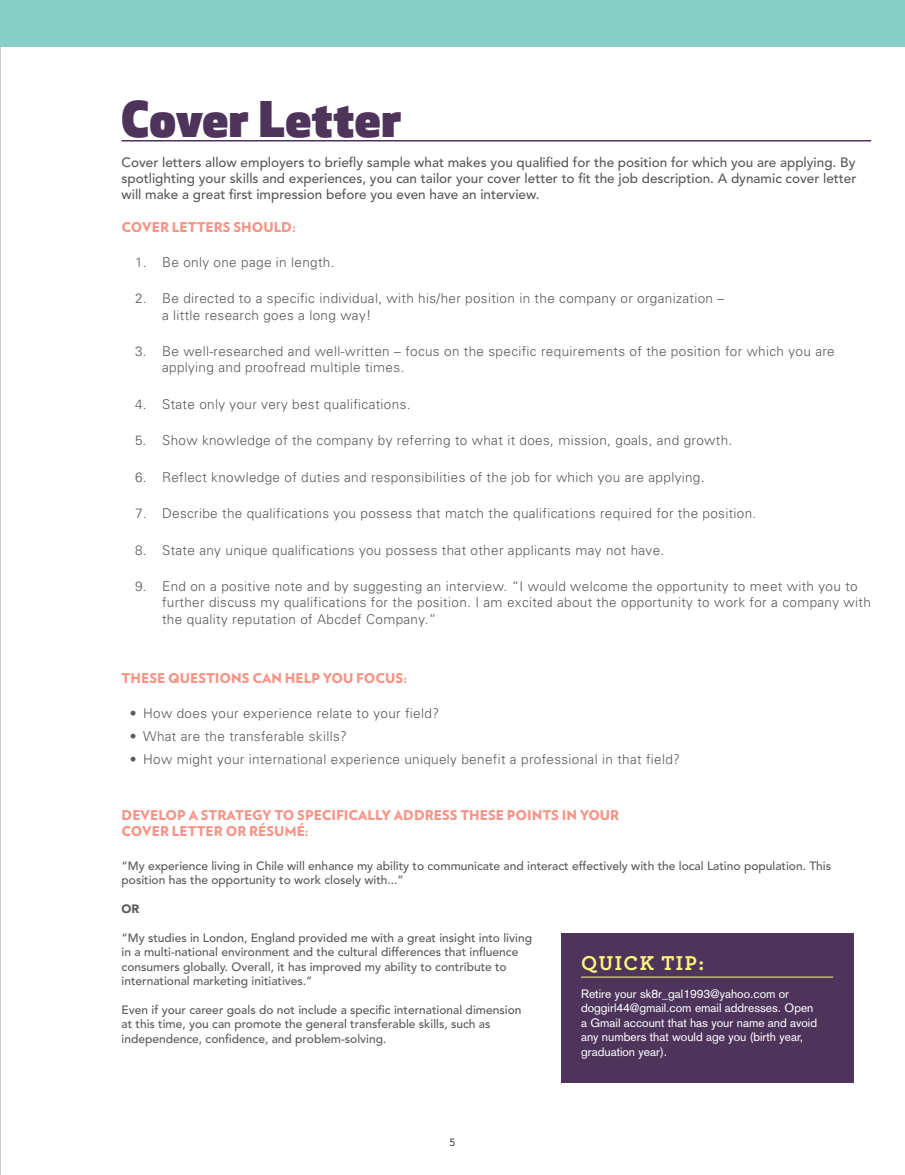
<style>
.page{position:relative;width:905px;height:1175px;background:#fff}
.page>*{position:absolute;margin:0;border:0;box-sizing:border-box;transform-origin:0 0}
.t1{font:900 48px "Apex New";letter-spacing:.025em;color:#4e345b}
.t2{font:700 21px "Archer";letter-spacing:.07em;color:#fff680}
.t3{font:300 13.5px/16.2px "Univers";letter-spacing:.025em;color:#58595b}
.t4{font:500 13.5px/16.2px "Avenir";color:#58595b;text-align:justify}
.t5{font:900 13.5px/16.2px "Verlag";color:#f69587}
.t6{font:500 12px/14.4px "Avenir";color:#58595b}
.t7{font:12px/14.4px "Akzidenz Grotesk";color:#fff}
.t8{font:900 12px "Avenir";color:#58595b}
.t9{font:10.5px "Avenir";color:#333334}
</style>
<div class="page">
<div style="left:0;top:0;width:904px;height:46px;background:#88d0c7"></div>
<hr style="left:122px;top:140px;width:749px;height:1px;background:#4e345b">
<div style="left:561px;top:933px;width:292px;height:149px;background:#4e345b"></div>
<hr style="left:581px;top:976px;width:252px;height:1px;background:#fff680">
<h1 class="t1" style="left:122px;top:88px;width:281px">Cover Letter</h1>
<p class="t4" style="left:122px;top:155px;width:736px">Cover letters allow employers to briefly sample what makes you qualified for the position for which you are applying. By spotlighting your skills and experiences, you can tailor your cover letter to fit the job description. A dynamic cover letter will make a great first impression before you even have an interview.</p>
<p class="t5" style="left:122px;top:218px;width:176px">COVER LETTERS SHOULD:</p>
<p class="t3" style="left:135px;top:254px;width:201px">1. Be only one page in length.</p>
<p class="t3" style="left:162px;top:290px;width:563px;text-indent:-27px">2. Be directed to a specific individual, with his/her position in the company or organization – a little research goes a long way!</p>
<p class="t3" style="left:162px;top:343px;width:674px;text-indent:-27px">3. Be well-researched and well-written – focus on the specific requirements of the position for which you are applying and proofread multiple times.</p>
<p class="t3" style="left:135px;top:396px;width:277px">4. State only your very best qualifications.</p>
<p class="t3" style="left:135px;top:432px;width:598px">5. Show knowledge of the company by referring to what it does, mission, goals, and growth.</p>
<p class="t3" style="left:135px;top:469px;width:571px">6. Reflect knowledge of duties and responsibilities of the job for which you are applying.</p>
<p class="t3" style="left:135px;top:505px;width:622px">7. Describe the qualifications you possess that match the qualifications required for the position.</p>
<p class="t3" style="left:135px;top:542px;width:530px">8. State any unique qualifications you possess that other applicants may not have.</p>
<p class="t3" style="left:162px;top:578px;width:710px;text-indent:-27px">9. End on a positive note and by suggesting an interview. “I would welcome the opportunity to meet with you to further discuss my qualifications for the position. I am excited about the opportunity to work for a company with the quality reputation of Abcdef Company.”</p>
<p class="t5" style="left:122px;top:669px;width:287px">THESE QUESTIONS CAN HELP YOU FOCUS:</p>
<p class="t3" style="left:130px;top:705px;width:311px">• How does your experience relate to your field?</p>
<p class="t3" style="left:130px;top:728px;width:219px">• What are the transferable skills?</p>
<p class="t3" style="left:130px;top:751px;width:552px">• How might your international experience uniquely benefit a professional in that field?</p>
<p class="t5" style="left:122px;top:806px;width:499px">DEVELOP A STRATEGY TO SPECIFICALLY ADDRESS THESE POINTS IN YOUR<br>COVER LETTER OR RÉSUMÉ:</p>
<p class="t6" style="left:122px;top:858px;width:711px">“My experience living in Chile will enhance my ability to communicate and interact effectively with the local Latino population. This position has the opportunity to work closely with...”</p>
<p class="t8" style="left:122px;top:901px;width:19px">OR</p>
<p class="t6" style="left:122px;top:930px;width:412px">“My studies in London, England provided me with a great insight into living in a multi-national environment and the cultural differences that influence consumers globally. Overall, it has improved my ability to contribute to international marketing initiatives.”</p>
<p class="t6" style="left:122px;top:1002px;width:401px">Even if your career goals do not include a specific international dimension at this time, you can promote the general transferable skills, such as independence, confidence, and problem-solving.</p>
<h2 class="t2" style="left:581px;top:946px;width:125px">QUICK TIP:</h2>
<p class="t7" style="left:581px;top:986px;width:237px">Retire your sk8r_gal1993@yahoo.com or doggirl44@gmail.com email addresses. Open a Gmail account that has your name and avoid any numbers that would age you (birth year, graduation year).</p>
<p class="t9" style="left:449px;top:1136px;width:7px">5</p>
</div>
